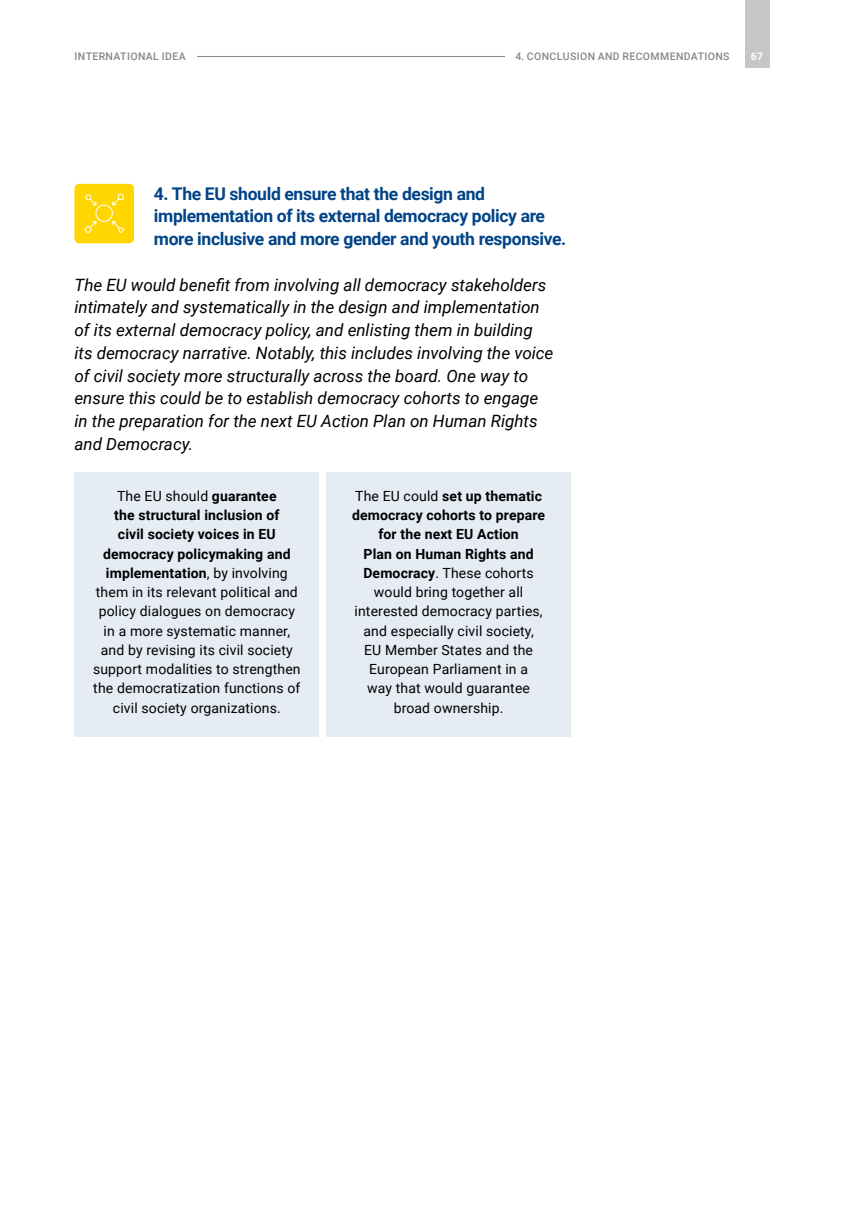
<style>
.page{position:relative;width:844px;height:1211px;background:#fff}
.page>*{position:absolute;margin:0;border:0;box-sizing:border-box;transform-origin:0 0}
.t1{font:700 17.5px/22.8px "Roboto";letter-spacing:-.02em;color:#004387}
.t2{font:italic 16.97px/22.8px "Roboto";color:#000}
.t3{font:14px/19.2px "Roboto";letter-spacing:.01em;color:#000;text-align:center}
.t4{font:500 10.5px "Roboto";letter-spacing:.035em;color:#868786}
.t5{font:700 10.5px "Roboto";color:#fff}
.s1{font-weight:700}
</style>
<div class="page">
<div style="left:74px;top:184px;width:60px;height:59px;background:#ffd600;border-radius:5px"></div>
<div style="left:95px;top:205px;width:18px;height:17px;border:1px solid #fff;border-radius:50%"></div>
<div style="left:84px;top:226px;width:8px;height:7px;border:1px solid #fff;border-radius:3px"></div>
<svg style="left:89px;top:221px;width:8px;height:8px"></svg>
<svg style="left:112px;top:194px;width:12px;height:12px"></svg>
<svg style="left:85px;top:194px;width:12px;height:12px"></svg>
<svg style="left:112px;top:221px;width:12px;height:12px"></svg>
<div style="left:74px;top:473px;width:245px;height:264px;background:#e6ecf3"></div>
<div style="left:326px;top:473px;width:244px;height:264px;background:#e6ecf3"></div>
<hr style="left:74px;top:56px;width:655px;height:1px;background:#868786">
<div style="left:505px;top:50px;width:224px;height:10px;background:#fff"></div>
<div style="left:744px;top:0;width:25px;height:67px;background:#c5c6c6"></div>
<div style="left:74px;top:50px;width:123px;height:10px;background:#fff"></div>
<p class="t4" style="left:75px;top:49px;width:113px">INTERNATIONAL IDEA</p>
<p class="t4" style="left:515px;top:49px;width:215px">4. CONCLUSION AND RECOMMENDATIONS</p>
<p class="t5" style="left:750px;top:49px;width:14px">67</p>
<p class="t1" style="left:154px;top:181px;width:414px">4. The EU should ensure that the design and implementation of its external democracy policy are more inclusive and more gender and youth responsive.</p>
<p class="t2" style="left:74px;top:272px;width:480px">The EU would benefit from involving all democracy stakeholders intimately and systematically in the design and implementation of its external democracy policy, and enlisting them in building its democracy narrative. Notably, this includes involving the voice of civil society more structurally across the board. One way to ensure this could be to establish democracy cohorts to engage in the preparation for the next EU Action Plan on Human Rights and Democracy.</p>
<p class="t3" style="left:93px;top:485px;width:209px">The EU should <span class="s1">guarantee<br>the structural inclusion of<br>civil society voices in EU democracy policymaking and implementation</span>, by involving them in its relevant political and policy dialogues on democracy in a more systematic manner, and by revising its civil society support modalities to strengthen the democratization functions of civil society organizations.</p>
<p class="t3" style="left:352px;top:485px;width:194px">The EU could <span class="s1">set up thematic democracy cohorts to prepare for the next EU Action<br>Plan on Human Rights and<br>Democracy</span>. These cohorts would bring together all interested democracy parties, and especially civil society,<br>EU Member States and the<br>European Parliament in a<br>way that would guarantee broad ownership.</p>
</div>
